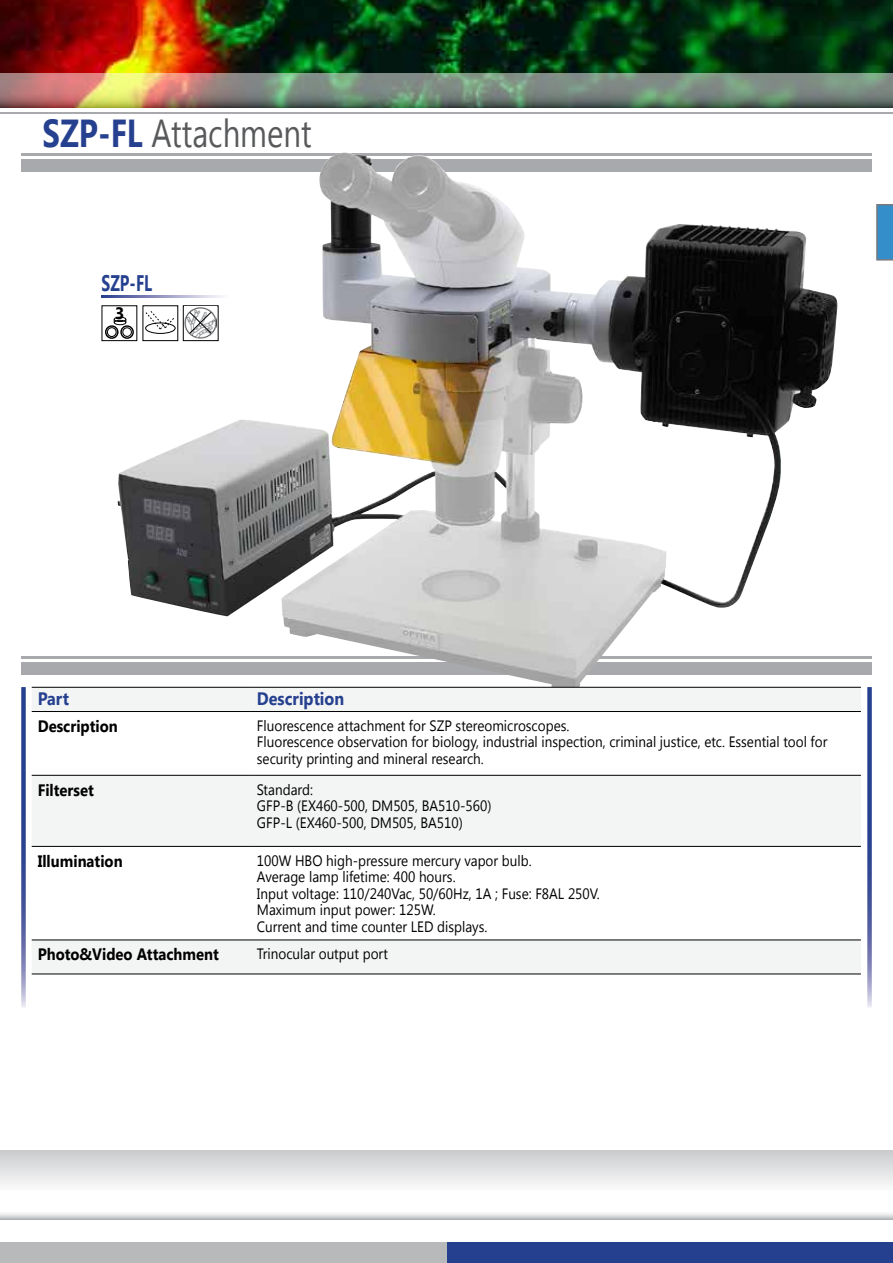
<style>
.page{position:relative;width:893px;height:1263px;background:#fff}
.page>*{position:absolute;margin:0;border:0;box-sizing:border-box;transform-origin:0 0}
.t1{font:39px "Segoe UI";color:#58595b;scale:.8 1}
.t2{font:700 22.5px "Segoe UI";color:#25408f;scale:.7 1}
.t3{font:700 18px "Segoe UI";color:#25408f;scale:.9 1}
.t4{font:700 16.5px "Segoe UI";color:#000;scale:.9 1}
.t5{font:700 16.5px "Segoe UI";color:#000}
.t6{font:15px/16.5px "Segoe UI";color:#000;scale:.9 1}
.s1{font-weight:700;color:#25408f}
</style>
<div class="page">
<img style="left:0;top:0;width:893px;height:73px">
<hr style="left:21px;top:154px;width:851px;height:2px;background:#a7a9ac">
<div style="left:21px;top:159px;width:851px;height:13px;background:#a7a9ac"></div>
<img style="left:0;top:73px;width:893px;height:34px">
<hr style="left:0;top:112px;width:893px;height:1px;background:#a7a9ac">
<svg style="left:0;top:1213px;width:893px;height:6px"></svg>
<div style="left:0;top:1150px;width:893px;height:41px;background:linear-gradient(to bottom,#c9cbcc,#fbfcfc)"></div>
<div style="left:446px;top:1242px;width:447px;height:21px;background:#25408f"></div>
<div style="left:0;top:1242px;width:446px;height:21px;background:#b7b9bb"></div>
<svg style="left:102px;top:296px;width:16px;height:2px"></svg>
<div style="left:105px;top:325px;width:14px;height:14px;border:1px solid #000;border-radius:50%"></div>
<div style="left:114px;top:317px;width:12px;height:5px;border:1px solid #000;border-radius:50%"></div>
<div style="left:114px;top:320px;width:12px;height:5px;border:1px solid #000;border-radius:50%"></div>
<div style="left:107px;top:327px;width:10px;height:10px;border:1px solid #000;border-radius:50%"></div>
<hr style="left:21px;top:656px;width:851px;height:3px;background:#a7a9ac">
<div style="left:21px;top:662px;width:851px;height:13px;background:#a7a9ac"></div>
<svg style="left:867px;top:687px;width:5px;height:321px;background:#5868a6"></svg>
<svg style="left:21px;top:687px;width:5px;height:321px;background:#5869a6"></svg>
<svg style="left:876px;top:204px;width:17px;height:57px"></svg>
<img style="left:118px;top:152px;width:719px;height:535px">
<div style="left:32px;top:688px;width:829px;height:286px;background:#f3f4f4"></div>
<svg style="left:32px;top:712px;width:829px;height:228px"></svg>
<hr style="left:32px;top:687px;width:219px;height:1px;background:#000">
<hr style="left:251px;top:687px;width:610px;height:1px;background:#000">
<hr style="left:32px;top:711px;width:219px;height:1px;background:#000">
<hr style="left:251px;top:711px;width:610px;height:1px;background:#000">
<hr style="left:32px;top:775px;width:219px;height:1px;background:#000">
<hr style="left:251px;top:775px;width:610px;height:1px;background:#000">
<hr style="left:32px;top:846px;width:219px;height:1px;background:#000">
<hr style="left:251px;top:846px;width:610px;height:1px;background:#000">
<hr style="left:32px;top:940px;width:219px;height:1px;background:#000">
<hr style="left:251px;top:940px;width:610px;height:1px;background:#000">
<hr style="left:32px;top:974px;width:219px;height:1px;background:#000">
<hr style="left:251px;top:974px;width:610px;height:1px;background:#000">
<h1 class="t1" style="left:43px;top:106px;width:338px"><span class="s1">SZP-FL</span> Attachment</h1>
<h2 class="t2" style="left:102px;top:267px;width:74px">SZP-FL</h2>
<p class="t5" style="left:115px;top:301px;width:11px">3</p>
<p class="t3" style="left:38px;top:685px;width:36px">Part</p>
<p class="t3" style="left:257px;top:685px;width:99px">Description</p>
<p class="t4" style="left:38px;top:714px;width:90px">Description</p>
<p class="t6" style="left:257px;top:717px;width:635px">Fluorescence attachment for SZP stereomicroscopes.<br>Fluorescence observation for biology, industrial inspection, criminal justice, etc. Essential tool for security printing and mineral research.</p>
<p class="t4" style="left:38px;top:778px;width:64px">Filterset</p>
<p class="t6" style="left:257px;top:780px;width:262px">Standard:<br>GFP-B (EX460-500, DM505, BA510-560)<br>GFP-L (EX460-500, DM505, BA510)</p>
<p class="t4" style="left:38px;top:849px;width:96px">Illumination</p>
<p class="t6" style="left:257px;top:851px;width:382px">100W HBO high-pressure mercury vapor bulb.<br>Average lamp lifetime: 400 hours.<br>Input voltage: 110/240Vac, 50/60Hz, 1A ; Fuse: F8AL 250V.<br>Maximum input power: 125W.<br>Current and time counter LED displays.</p>
<p class="t4" style="left:38px;top:943px;width:203px">Photo&amp;Video Attachment</p>
<p class="t6" style="left:257px;top:945px;width:147px">Trinocular output port</p>
</div>
